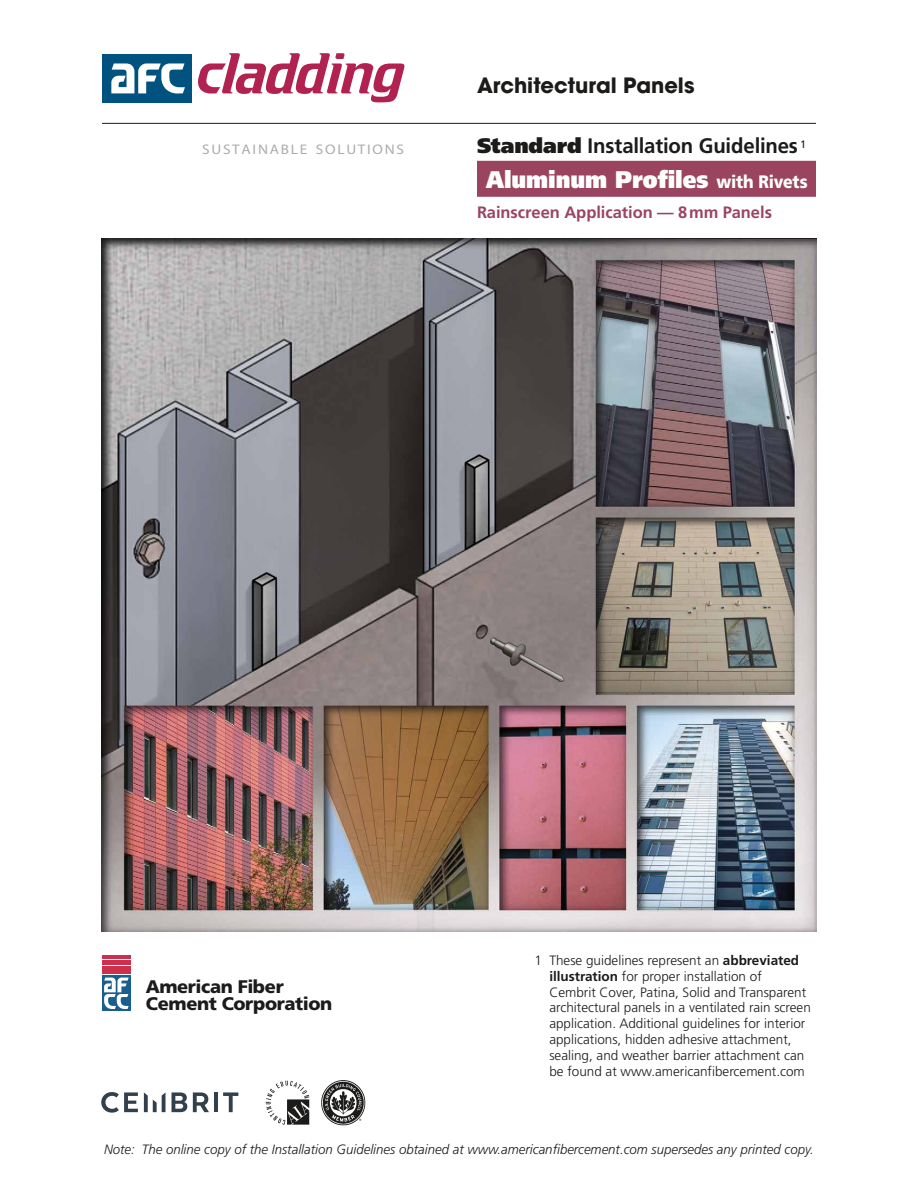
<style>
.page{position:relative;width:918px;height:1188px;background:#fff}
.page>*{position:absolute;margin:0;border:0;box-sizing:border-box;transform-origin:0 0}
._1_--_Profiles_w_Riv{font:900 24px "Frutiger";color:#fff;scale:.9 1}
._1_Instl_Guidelines{font:700 21px "Frutiger";letter-spacing:-.01em;color:#1c1b1a}
._1_Prod_NAME{font:700 21px "Avant Garde";color:#1c1b1a}
.t1{font:900 18.3px/16.4px "Frutiger";letter-spacing:-.02em;color:#1c1b1a}
._1_rainscreen___dime{font:700 16.5px "Frutiger";letter-spacing:-.005em;color:#9b445f}
.t2{font:13.95px "Myriad Pro";color:#abacac;scale:1.09 1}
.t3{font:300 13.5px/15.9px "Frutiger";color:#1c1b1a}
.t4{font:italic 300 13.5px "Frutiger";color:#1c1b1a}
.s1{font-weight:900}
.s2{font-size:18px}
.s3{font-weight:700}
</style>
<div class="page">
<div style="left:102px;top:975px;width:29px;height:36px;background:#195e8e"></div>
<svg style="left:104px;top:978px;width:25px;height:31px"></svg>
<hr style="left:102px;top:955px;width:29px;height:4px;background:#cc304d">
<div style="left:102px;top:960px;width:29px;height:5px;background:#cc304d"></div>
<div style="left:102px;top:966px;width:29px;height:8px;background:#cc304d"></div>
<hr style="left:102px;top:123px;width:714px;height:1px;background:#1c1b1a">
<div style="left:102px;top:54px;width:90px;height:49px;background:#00537f"></div>
<svg style="left:198px;top:53px;width:206px;height:49px"></svg>
<svg style="left:111px;top:63px;width:74px;height:30px"></svg>
<img style="left:265px;top:1080px;width:44px;height:44px">
<img style="left:321px;top:1080px;width:45px;height:46px">
<svg style="left:101px;top:1092px;width:37px;height:21px"></svg>
<svg style="left:172px;top:1092px;width:15px;height:20px"></svg>
<svg style="left:193px;top:1092px;width:16px;height:20px"></svg>
<hr style="left:214px;top:1092px;width:4px;height:20px;background:#32404e">
<svg style="left:223px;top:1092px;width:15px;height:20px"></svg>
<svg style="left:144px;top:1092px;width:22px;height:20px"></svg>
<img style="left:102px;top:238px;width:714px;height:694px">
<div style="left:477px;top:161px;width:339px;height:36px;background:#9b445f"></div>
<p class="t2" style="left:202px;top:140px;width:187px">S U S T A I N A B L E S O L U T I O N S</p>
<p class="_1_Prod_NAME" style="left:477px;top:72px;width:219px">Architectural Panels</p>
<p class="_1_Instl_Guidelines" style="left:477px;top:134px;width:331px"><span class="s1">Standard</span> Installation Guidelines <sup>1</sup></p>
<p class="_1_--_Profiles_w_Riv" style="left:486px;top:165px;width:359px">Aluminum Profiles <span class="s2">with Rivets</span></p>
<p class="_1_rainscreen___dime" style="left:477px;top:202px;width:297px">Rainscreen Application — 8mm Panels</p>
<h3 class="t1" style="left:146px;top:979px;width:188px">American Fiber<br>Cement Corporation</h3>
<p class="t3" style="left:549px;top:952px;width:263px;text-indent:-15px">1 These guidelines represent an <span class="s3">abbreviated illustration</span> for proper installation of Cembrit Cover, Patina, Solid and Transparent architectural panels in a ventilated rain screen application. Additional guidelines for interior applications, hidden adhesive attachment, sealing, and weather barrier attachment can be found at www.americanfibercement.com</p>
<p class="t4" style="left:104px;top:1141px;width:712px">Note: The online copy of the Installation Guidelines obtained at www.americanfibercement.com supersedes any printed copy.</p>
</div>
